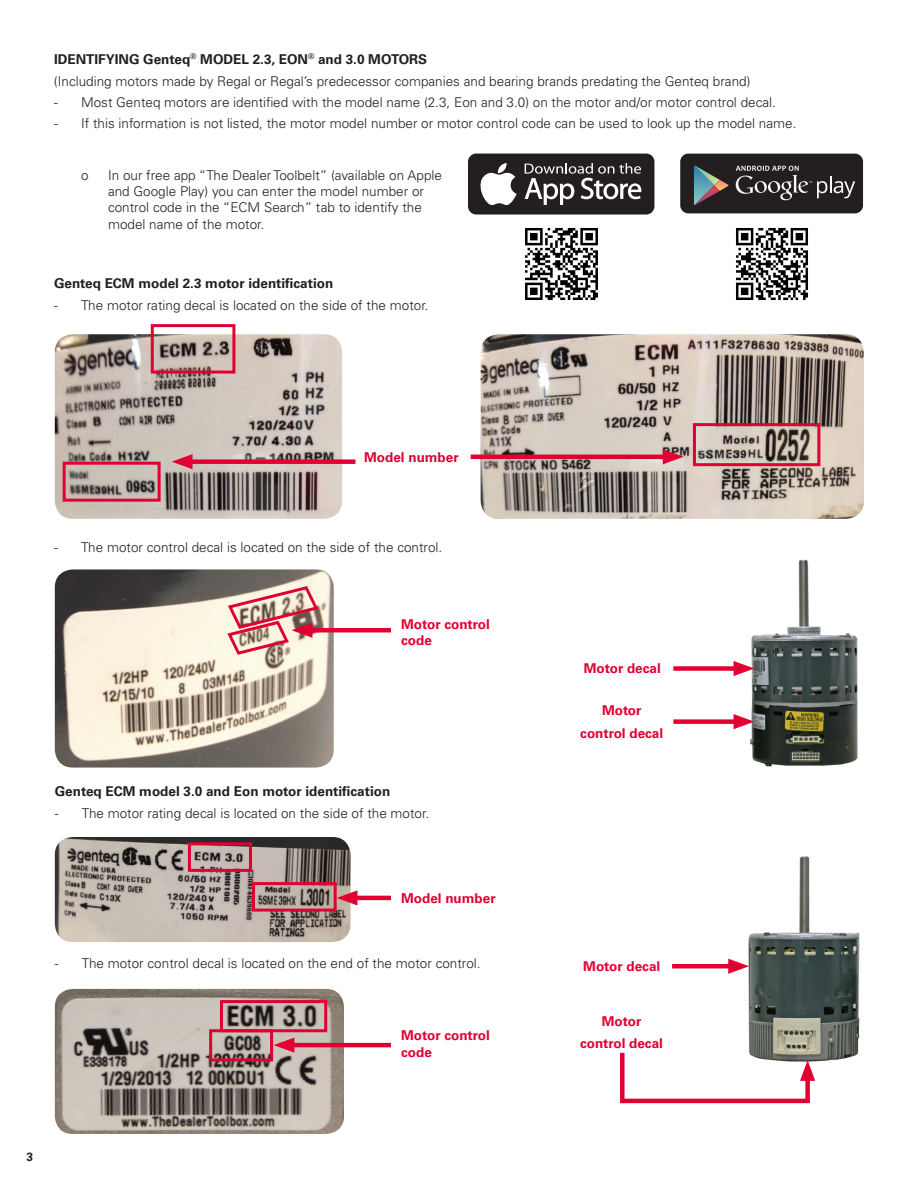
<style>
.page{position:relative;width:918px;height:1188px;background:#fff}
.page>*{position:absolute;margin:0;border:0;box-sizing:border-box;transform-origin:0 0}
.IM_-_BODY_MAIN_-_Uni{font:300 13.5px/16.2px "Univers LT Std";color:#231f20}
.HEADLINE_BODY_-_Univ{font:700 13.5px "Univers LT Std";color:#231f20}
.HEADLINE_BODY_-_Univ-2{font:700 13.5px/16.2px "Univers LT Std";color:#e00031}
.t1{font:700 12px "Univers LT Std";color:#231f20}
</style>
<div class="page">
<div style="left:468px;top:154px;width:186px;height:61px;background:#231f20;border-radius:8px"></div>
<svg style="left:480px;top:163px;width:37px;height:42px"></svg>
<svg style="left:525px;top:163px;width:116px;height:42px"></svg>
<div style="left:680px;top:154px;width:183px;height:59px;background:#231f20;border-radius:8px"></div>
<svg style="left:694px;top:166px;width:35px;height:39px"></svg>
<svg style="left:736px;top:166px;width:119px;height:34px"></svg>
<img style="left:525px;top:228px;width:73px;height:72px">
<img style="left:736px;top:228px;width:72px;height:72px">
<img style="left:55px;top:334px;width:287px;height:185px">
<img style="left:55px;top:837px;width:296px;height:105px">
<img style="left:481px;top:334px;width:383px;height:185px">
<div style="left:151px;top:324px;width:84px;height:50px;border:3px solid #e00031"></div>
<div style="left:252px;top:882px;width:85px;height:30px;border:3px solid #e00031"></div>
<div style="left:188px;top:842px;width:64px;height:30px;border:3px solid #e00031"></div>
<div style="left:63px;top:462px;width:98px;height:40px;border:3px solid #e00031"></div>
<div style="left:693px;top:423px;width:127px;height:43px;border:3px solid #e00031"></div>
<div style="left:184px;top:459px;width:171px;height:5px;background:#e00031"></div>
<svg style="left:172px;top:454px;width:21px;height:15px"></svg>
<hr style="left:349px;top:896px;width:42px;height:4px;background:#e00031">
<svg style="left:337px;top:890px;width:20px;height:16px"></svg>
<hr style="left:471px;top:455px;width:200px;height:4px;background:#e00031">
<svg style="left:663px;top:449px;width:21px;height:15px"></svg>
<img style="left:750px;top:559px;width:108px;height:208px">
<img style="left:748px;top:856px;width:112px;height:206px">
<img style="left:55px;top:569px;width:279px;height:199px">
<hr style="left:304px;top:628px;width:87px;height:4px;background:#e00031">
<svg style="left:225px;top:584px;width:95px;height:73px;background:#d5a6a0"></svg>
<img style="left:55px;top:989px;width:289px;height:145px">
<hr style="left:286px;top:1043px;width:105px;height:4px;background:#e00031">
<svg style="left:274px;top:1038px;width:20px;height:15px"></svg>
<div style="left:220px;top:1000px;width:107px;height:32px;border:3px solid #e00031"></div>
<div style="left:209px;top:1029px;width:64px;height:32px;border:3px solid #e00031"></div>
<div style="left:673px;top:666px;width:69px;height:5px;background:#e00031"></div>
<svg style="left:734px;top:661px;width:20px;height:15px"></svg>
<hr style="left:672px;top:964px;width:65px;height:4px;background:#e00031">
<svg style="left:728px;top:959px;width:21px;height:15px"></svg>
<hr style="left:622px;top:1099px;width:188px;height:4px;background:#e00031">
<div style="left:620px;top:1053px;width:5px;height:50px;background:#e00031"></div>
<div style="left:805px;top:1073px;width:5px;height:27px;background:#e00031"></div>
<svg style="left:800px;top:1060px;width:15px;height:21px"></svg>
<div style="left:673px;top:719px;width:69px;height:5px;background:#e00031"></div>
<svg style="left:734px;top:714px;width:20px;height:15px"></svg>
<p class="HEADLINE_BODY_-_Univ" style="left:54px;top:51px;width:375px">IDENTIFYING Genteq<sup>®</sup> MODEL 2.3, EON<sup>®</sup> and 3.0 MOTORS</p>
<p class="IM_-_BODY_MAIN_-_Uni" style="left:54px;top:73px;width:698px">(Including motors made by Regal or Regal’s predecessor companies and bearing brands predating the Genteq brand)</p>
<p class="IM_-_BODY_MAIN_-_Uni" style="left:54px;top:94px;width:723px">- Most Genteq motors are identified with the model name (2.3, Eon and 3.0) on the motor and/or motor control decal.</p>
<p class="IM_-_BODY_MAIN_-_Uni" style="left:54px;top:115px;width:744px">- If this information is not listed, the motor model number or motor control code can be used to look up the model name.</p>
<p class="IM_-_BODY_MAIN_-_Uni" style="left:81px;top:167px;width:9px">o</p>
<p class="IM_-_BODY_MAIN_-_Uni" style="left:108px;top:167px;width:336px">In our free app “The Dealer Toolbelt” (available on Apple and Google Play) you can enter the model number or control code in the “ECM Search” tab to identify the model name of the motor.</p>
<p class="HEADLINE_BODY_-_Univ" style="left:54px;top:275px;width:281px">Genteq ECM model 2.3 motor identification</p>
<p class="IM_-_BODY_MAIN_-_Uni" style="left:54px;top:297px;width:376px">- The motor rating decal is located on the side of the motor.</p>
<p class="HEADLINE_BODY_-_Univ-2" style="left:364px;top:449px;width:96px">Model number</p>
<p class="IM_-_BODY_MAIN_-_Uni" style="left:54px;top:539px;width:390px">- The motor control decal is located on the side of the control.</p>
<p class="HEADLINE_BODY_-_Univ-2" style="left:401px;top:616px;width:90px">Motor control code</p>
<p class="HEADLINE_BODY_-_Univ" style="left:55px;top:783px;width:337px">Genteq ECM model 3.0 and Eon motor identification</p>
<p class="IM_-_BODY_MAIN_-_Uni" style="left:55px;top:805px;width:376px">- The motor rating decal is located on the side of the motor.</p>
<p class="HEADLINE_BODY_-_Univ-2" style="left:401px;top:890px;width:96px">Model number</p>
<p class="IM_-_BODY_MAIN_-_Uni" style="left:55px;top:955px;width:427px">- The motor control decal is located on the end of the motor control.</p>
<p class="HEADLINE_BODY_-_Univ-2" style="left:401px;top:1028px;width:90px">Motor control code</p>
<p class="t1" style="left:26px;top:1150px;width:8px">3</p>
<p class="HEADLINE_BODY_-_Univ-2" style="left:584px;top:661px;width:78px">Motor decal</p>
<p class="HEADLINE_BODY_-_Univ-2" style="left:602px;top:703px;width:41px">Motor</p>
<p class="HEADLINE_BODY_-_Univ-2" style="left:580px;top:725px;width:84px">control decal</p>
<p class="HEADLINE_BODY_-_Univ-2" style="left:583px;top:958px;width:78px">Motor decal</p>
<p class="HEADLINE_BODY_-_Univ-2" style="left:602px;top:1013px;width:41px">Motor</p>
<p class="HEADLINE_BODY_-_Univ-2" style="left:580px;top:1035px;width:84px">control decal</p>
</div>
